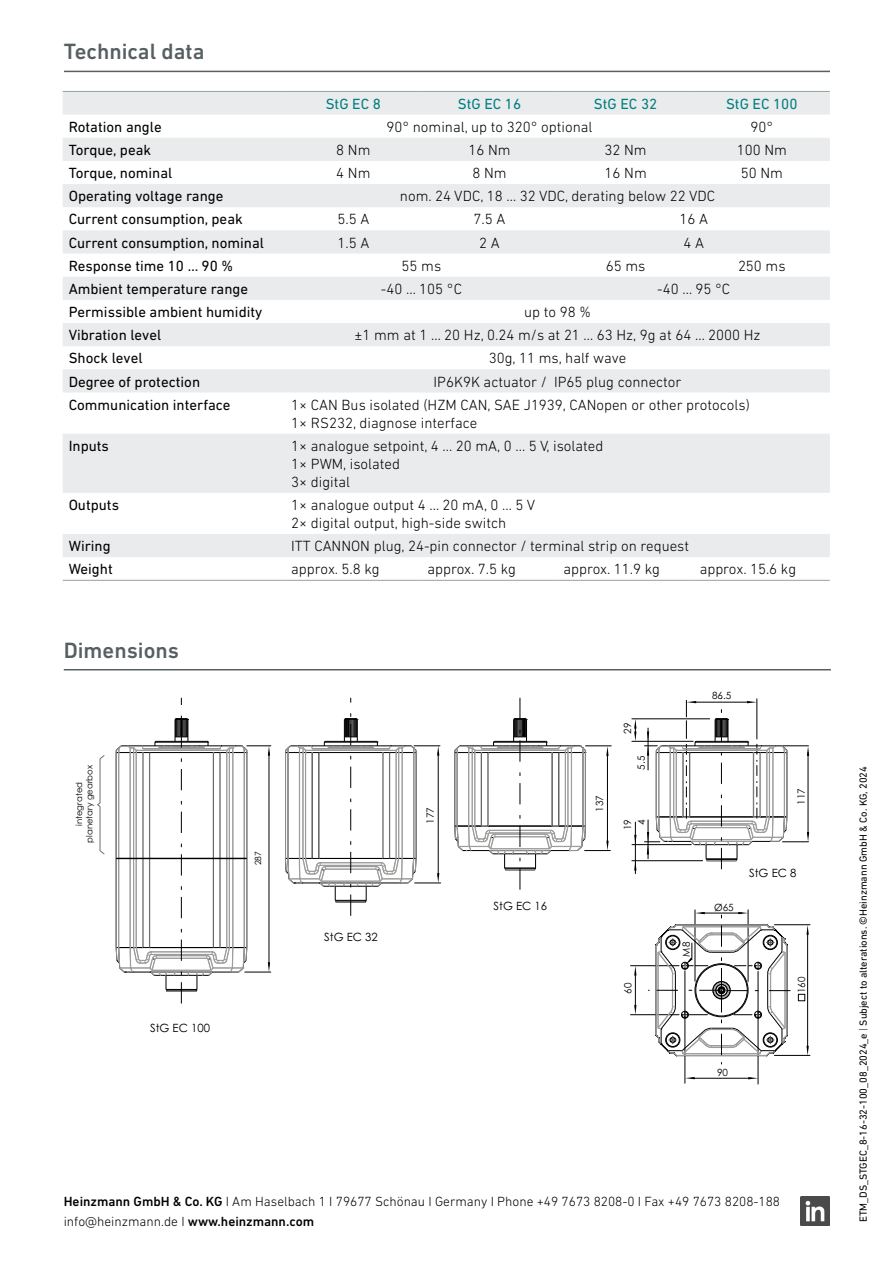
<style>
.page{position:relative;width:893px;height:1263px;background:#fff}
.page>*{position:absolute;margin:0;border:0;box-sizing:border-box;transform-origin:0 0}
.t1{font:500 22.5px "DIN Next LT Pro";color:#575f62}
.t2{font:300 15px/18px "DIN Next LT Pro";color:#000}
.t3{font:15px "DIN Next LT Pro";color:#000}
.t4{font:15px "DIN Next LT Pro";color:#007e80}
.t5{font:300 13.5px/19.5px "DIN Next LT Pro";color:#000}
.t6{font:11.4px "Century Gothic";color:#000}
.t7{font:10.5px "DIN Next LT Pro";color:#000}
.t8{font:9.9px "Century Gothic";color:#000}
.t9{font:8.55px/10.2px "Century Gothic";color:#000;text-align:center}
.s1{font-weight:500}
.s2{font-weight:300}
</style>
<div class="page">
<img style="left:800px;top:1196px;width:29px;height:29px">
<hr style="left:64px;top:669px;width:767px;height:1px;background:#575f62">
<hr style="left:64px;top:71px;width:766px;height:1px;background:#575f62">
<svg style="left:63px;top:92px;width:767px;height:465px;fill:#e9ebec"></svg>
<hr style="left:63px;top:91px;width:222px;height:1px;background:#97a0a4">
<hr style="left:285px;top:91px;width:136px;height:1px;background:#97a0a4">
<hr style="left:421px;top:91px;width:137px;height:1px;background:#97a0a4">
<hr style="left:558px;top:91px;width:136px;height:1px;background:#97a0a4">
<hr style="left:694px;top:91px;width:136px;height:1px;background:#97a0a4">
<hr style="left:63px;top:580px;width:222px;height:1px;background:#97a0a4">
<hr style="left:285px;top:580px;width:136px;height:1px;background:#97a0a4">
<hr style="left:421px;top:580px;width:137px;height:1px;background:#97a0a4">
<hr style="left:558px;top:580px;width:136px;height:1px;background:#97a0a4">
<hr style="left:694px;top:580px;width:136px;height:1px;background:#97a0a4">
<svg style="left:806px;top:1046px;width:3px;height:9px"></svg>
<svg style="left:634px;top:1005px;width:2px;height:9px"></svg>
<svg style="left:806px;top:925px;width:3px;height:10px"></svg>
<svg style="left:634px;top:966px;width:2px;height:9px"></svg>
<svg style="left:748px;top:1077px;width:10px;height:2px"></svg>
<svg style="left:686px;top:1077px;width:9px;height:2px"></svg>
<hr style="left:632px;top:860px;width:71px;height:1px;background:#000">
<hr style="left:632px;top:741px;width:61px;height:1px;background:#000">
<hr style="left:632px;top:718px;width:78px;height:1px;background:#000">
<hr style="left:807px;top:932px;width:1px;height:117px;background:#000">
<hr style="left:635px;top:972px;width:1px;height:36px;background:#000">
<hr style="left:630px;top:1014px;width:49px;height:1px;background:#000">
<hr style="left:685px;top:971px;width:1px;height:112px;background:#000">
<hr style="left:758px;top:971px;width:1px;height:113px;background:#000">
<hr style="left:695px;top:910px;width:1px;height:71px;background:#000">
<hr style="left:691px;top:1078px;width:60px;height:1px;background:#000">
<hr style="left:774px;top:1055px;width:36px;height:1px;background:#000">
<hr style="left:774px;top:924px;width:36px;height:1px;background:#000">
<hr style="left:630px;top:965px;width:49px;height:1px;background:#000">
<hr style="left:748px;top:910px;width:1px;height:71px;background:#000">
<div style="left:798px;top:994px;width:7px;height:7px;border:1px solid #000"></div>
<svg style="left:634px;top:719px;width:2px;height:22px"></svg>
<hr style="left:632px;top:844px;width:59px;height:1px;background:#000">
<hr style="left:635px;top:822px;width:1px;height:52px;background:#000">
<svg style="left:634px;top:835px;width:2px;height:10px"></svg>
<svg style="left:648px;top:912px;width:147px;height:152px"></svg>
<svg style="left:644px;top:698px;width:165px;height:171px"></svg>
<svg style="left:454px;top:698px;width:157px;height:192px"></svg>
<svg style="left:284px;top:698px;width:157px;height:218px"></svg>
<svg style="left:115px;top:698px;width:156px;height:305px"></svg>
<hr style="left:116px;top:858px;width:131px;height:1px;background:#000">
<svg style="left:97px;top:755px;width:8px;height:100px"></svg>
<h1 class="t1" style="left:64px;top:39px;width:142px">Technical data</h1>
<p class="t4" style="left:326px;top:95px;width:57px">StG EC 8</p>
<p class="t4" style="left:458px;top:95px;width:65px">StG EC 16</p>
<p class="t4" style="left:594px;top:95px;width:65px">StG EC 32</p>
<p class="t4" style="left:726px;top:95px;width:73px">StG EC 100</p>
<p class="t3" style="left:69px;top:118px;width:95px">Rotation angle</p>
<p class="t2" style="left:386px;top:118px;width:207px">90° nominal, up to 320° optional</p>
<p class="t2" style="left:750px;top:118px;width:24px">90°</p>
<p class="t3" style="left:69px;top:141px;width:84px">Torque, peak</p>
<p class="t2" style="left:336px;top:141px;width:36px">8 Nm</p>
<p class="t2" style="left:468px;top:141px;width:44px">16 Nm</p>
<p class="t2" style="left:605px;top:141px;width:44px">32 Nm</p>
<p class="t2" style="left:737px;top:141px;width:52px">100 Nm</p>
<p class="t3" style="left:69px;top:164px;width:105px">Torque, nominal</p>
<p class="t2" style="left:336px;top:164px;width:36px">4 Nm</p>
<p class="t2" style="left:472px;top:164px;width:36px">8 Nm</p>
<p class="t2" style="left:605px;top:164px;width:44px">16 Nm</p>
<p class="t2" style="left:741px;top:164px;width:44px">50 Nm</p>
<p class="t3" style="left:69px;top:188px;width:156px">Operating voltage range</p>
<p class="t2" style="left:400px;top:187px;width:317px">nom. 24 VDC, 18 … 32 VDC, derating below 22 VDC</p>
<p class="t3" style="left:69px;top:211px;width:176px">Current consumption, peak</p>
<p class="t2" style="left:337px;top:210px;width:33px">5.5 A</p>
<p class="t2" style="left:474px;top:210px;width:33px">7.5 A</p>
<p class="t2" style="left:679px;top:210px;width:30px">16 A</p>
<p class="t3" style="left:69px;top:234px;width:197px">Current consumption, nominal</p>
<p class="t2" style="left:337px;top:233px;width:33px">1.5 A</p>
<p class="t2" style="left:479px;top:233px;width:22px">2 A</p>
<p class="t2" style="left:683px;top:233px;width:22px">4 A</p>
<p class="t3" style="left:69px;top:257px;width:166px">Response time 10 … 90 %</p>
<p class="t2" style="left:402px;top:257px;width:41px">55 ms</p>
<p class="t2" style="left:606px;top:257px;width:41px">65 ms</p>
<p class="t2" style="left:738px;top:257px;width:49px">250 ms</p>
<p class="t3" style="left:69px;top:280px;width:181px">Ambient temperature range</p>
<p class="t2" style="left:381px;top:280px;width:83px">-40 ... 105 °C</p>
<p class="t2" style="left:657px;top:280px;width:75px">-40 … 95 °C</p>
<p class="t3" style="left:69px;top:303px;width:195px">Permissible ambient humidity</p>
<p class="t2" style="left:524px;top:303px;width:68px">up to 98 %</p>
<p class="t3" style="left:69px;top:326px;width:94px">Vibration level</p>
<p class="t2" style="left:355px;top:326px;width:407px">±1 mm at 1 … 20 Hz, 0.24 m/s at 21 … 63 Hz, 9g at 64 … 2000 Hz</p>
<p class="t3" style="left:69px;top:350px;width:75px">Shock level</p>
<p class="t2" style="left:489px;top:349px;width:139px">30g, 11 ms, half wave</p>
<p class="t3" style="left:69px;top:373px;width:133px">Degree of protection</p>
<p class="t2" style="left:434px;top:372px;width:249px">IP6K9K actuator / IP65 plug connector</p>
<p class="t3" style="left:69px;top:396px;width:163px">Communication interface</p>
<p class="t2" style="left:291px;top:395px;width:460px">1× CAN Bus isolated (HZM CAN, SAE J1939, CANopen or other protocols)<br>1× RS232, diagnose interface</p>
<p class="t3" style="left:69px;top:437px;width:42px">Inputs</p>
<p class="t2" style="left:291px;top:437px;width:314px">1× analogue setpoint, 4 ... 20 mA, 0 ... 5 V, isolated<br>1× PWM, isolated<br>3× digital</p>
<p class="t3" style="left:69px;top:496px;width:52px">Outputs</p>
<p class="t2" style="left:291px;top:496px;width:245px">1× analogue output 4 … 20 mA, 0 … 5 V<br>2× digital output, high-side switch</p>
<p class="t3" style="left:69px;top:537px;width:44px">Wiring</p>
<p class="t2" style="left:291px;top:537px;width:399px">ITT CANNON plug, 24-pin connector / terminal strip on request</p>
<p class="t3" style="left:69px;top:561px;width:46px">Weight</p>
<p class="t2" style="left:291px;top:560px;width:90px">approx. 5.8 kg</p>
<p class="t2" style="left:427px;top:560px;width:90px">approx. 7.5 kg</p>
<p class="t2" style="left:563px;top:560px;width:98px">approx. 11.9 kg</p>
<p class="t2" style="left:700px;top:560px;width:98px">approx. 15.6 kg</p>
<h1 class="t1" style="left:64px;top:637px;width:117px">Dimensions</h1>
<p class="t9" style="left:75px;top:843px;width:79px;rotate:-90deg">integrated planetary gearbox</p>
<p class="t9" style="left:254px;top:865px;width:16px;rotate:-90deg">287</p>
<p class="t6" style="left:150px;top:1023px;width:61px">StG EC 100</p>
<p class="t6" style="left:324px;top:932px;width:55px">StG EC 32</p>
<p class="t8" style="left:426px;top:824px;width:18px;rotate:-90deg">177</p>
<p class="t6" style="left:493px;top:901px;width:55px">StG EC 16</p>
<p class="t8" style="left:596px;top:812px;width:18px;rotate:-90deg">137</p>
<p class="t8" style="left:624px;top:733px;width:13px;rotate:-90deg">29</p>
<p class="t8" style="left:637px;top:769px;width:15px;rotate:-90deg">5.5</p>
<p class="t8" style="left:638px;top:825px;width:7px;rotate:-90deg">4</p>
<p class="t8" style="left:624px;top:830px;width:13px;rotate:-90deg">19</p>
<p class="t8" style="left:712px;top:691px;width:21px">86.5</p>
<p class="t8" style="left:797px;top:804px;width:18px;rotate:-90deg">117</p>
<p class="t8" style="left:682px;top:956px;width:16px;rotate:-90deg">M8</p>
<p class="t8" style="left:714px;top:903px;width:21px">Ø65</p>
<p class="t6" style="left:749px;top:868px;width:49px">StG EC 8</p>
<p class="t8" style="left:624px;top:994px;width:13px;rotate:-90deg">60</p>
<p class="t8" style="left:798px;top:993px;width:18px;rotate:-90deg">160</p>
<p class="t8" style="left:717px;top:1069px;width:13px">90</p>
<p class="t5" style="left:64px;top:1191px;width:718px"><span class="s1">Heinzmann GmbH &amp; Co. KG</span> I Am Haselbach 1 I 79677 Schönau I Germany I Phone +49 7673 8208-0 I Fax +49 7673 8208-188 info@heinzmann.de I <span class="s1">www.heinzmann.com</span></p>
<p class="t7" style="left:857px;top:1222px;width:458px;rotate:-90deg">ETM_DS_STGEC_8-16-32-100_08_2024_e <span class="s2">|</span> Subject to alterations. ©Heinzmann GmbH &amp; Co. KG, 2024</p>
</div>
